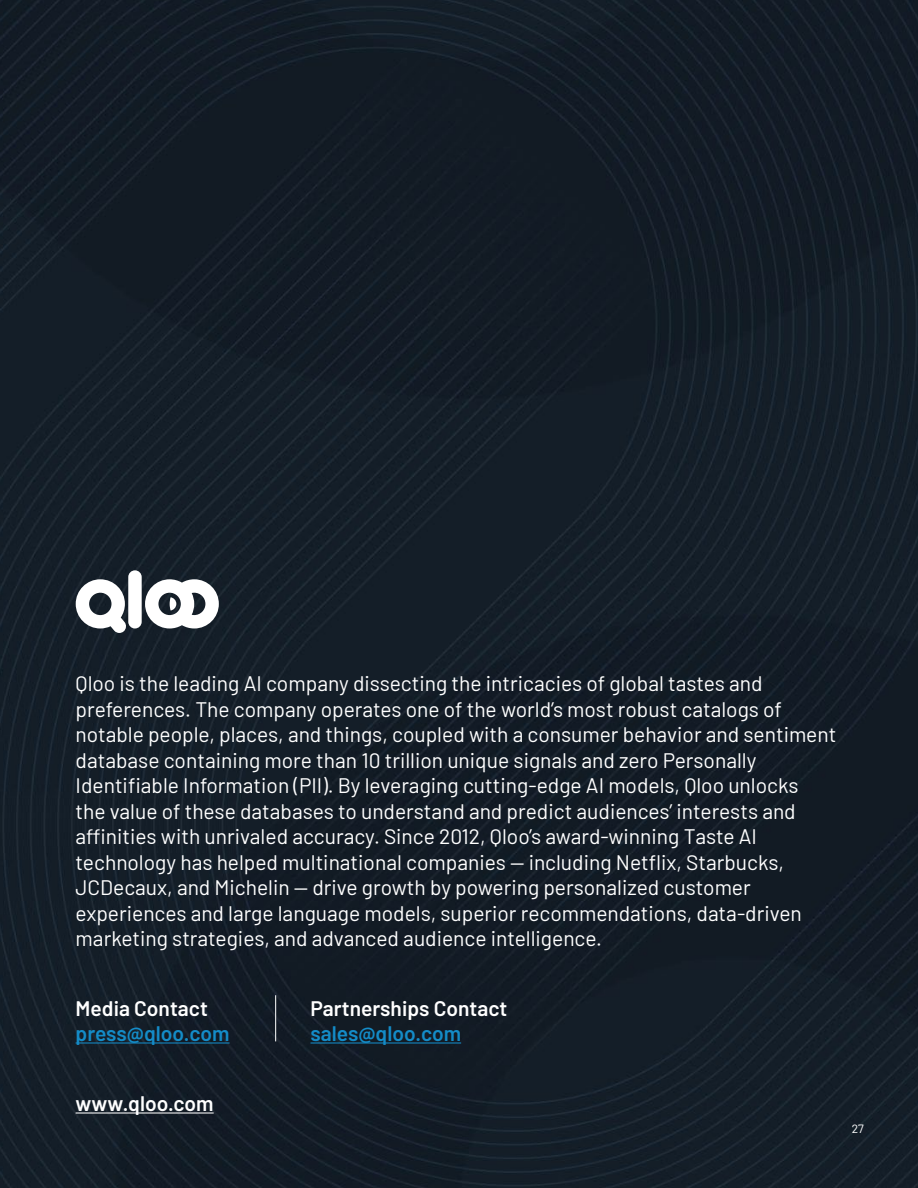
<style>
.page{position:relative;width:918px;height:1188px;background:#131d27}
.page>*{position:absolute;margin:0;border:0;box-sizing:border-box;transform-origin:0 0}
.t1{font:21px/25.5px "Barlow";color:#fff}
.t2{font:600 21px "Barlow";color:#fff}
.t3{font:600 21px "Barlow";color:#148cc8}
.t4{font:12px "Barlow";color:#fff}
</style>
<div class="page">
<hr style="left:76px;top:1042px;width:154px;height:2px;background:#148cc8">
<hr style="left:76px;top:1112px;width:138px;height:2px;background:#fff">
<hr style="left:310px;top:1042px;width:151px;height:2px;background:#148cc8">
<div style="left:128px;top:570px;width:14px;height:59px;background:#fff;border-radius:7px"></div>
<svg style="left:76px;top:579px;width:51px;height:54px"></svg>
<svg style="left:145px;top:579px;width:74px;height:50px"></svg>
<hr style="left:275px;top:995px;width:1px;height:46px;background:#fff">
<p class="t1" style="left:76px;top:669px;width:762px">Qloo is the leading AI company dissecting the intricacies of global tastes and preferences. The company operates one of the world’s most robust catalogs of notable people, places, and things, coupled with a consumer behavior and sentiment database containing more than 10 trillion unique signals and zero Personally Identifiable Information (PII). By leveraging cutting-edge AI models, Qloo unlocks<br>the value of these databases to understand and predict audiences’ interests and affinities with unrivaled accuracy. Since 2012, Qloo’s award-winning Taste AI technology has helped multinational companies — including Netflix, Starbucks, JCDecaux, and Michelin — drive growth by powering personalized customer experiences and large language models, superior recommendations, data-driven marketing strategies, and advanced audience intelligence.</p>
<p class="t2" style="left:76px;top:993px;width:134px">Media Contact</p>
<p class="t3" style="left:76px;top:1018px;width:155px">press@qloo.com</p>
<p class="t2" style="left:310px;top:993px;width:198px">Partnerships Contact</p>
<p class="t3" style="left:310px;top:1018px;width:152px">sales@qloo.com</p>
<p class="t2" style="left:76px;top:1088px;width:140px">www.qloo.com</p>
<p class="t4" style="left:852px;top:1120px;width:14px">27</p>
</div>
